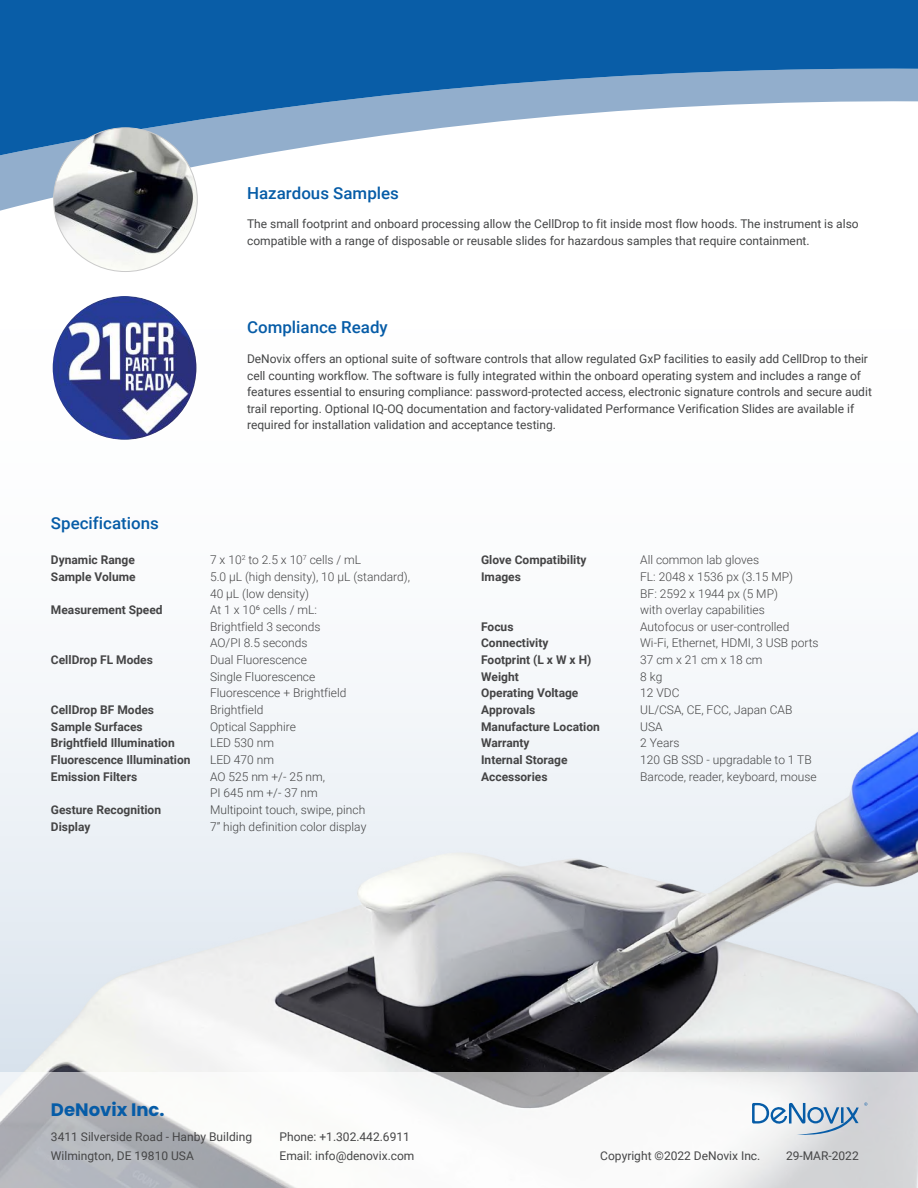
<style>
.page{position:relative;width:918px;height:1188px;background:#fff}
.page>*{position:absolute;margin:0;border:0;box-sizing:border-box;transform-origin:0 0}
.t1{font:700 18px "Poppins";color:#065ca7}
.t2{font:500 16.5px "Roboto";color:#065ca7}
.t3{font:12px/16.5px "Roboto";color:#444546}
.t4{font:300 12px/16.6px "Roboto";color:#444445}
.t5{font:700 12px "Roboto";color:#444445}
.t6{font:12px/18.9px "Roboto";color:#454546}
</style>
<div class="page">
<svg style="left:0;top:158px;width:241px;height:53px;fill:#92aecc"></svg>
<svg style="left:0;top:0;width:918px;height:158px;fill:#095da7"></svg>
<img style="left:0;top:695px;width:918px;height:377px">
<svg style="left:0;top:1072px;width:918px;height:116px"></svg>
<svg style="left:752px;top:1103px;width:115px;height:34px"></svg>
<img style="left:54px;top:128px;width:143px;height:144px;border-radius:72px">
<img style="left:53px;top:296px;width:143px;height:144px;border-radius:72px">
<h2 class="t2" style="left:247px;top:181px;width:153px">Hazardous Samples</h2>
<p class="t3" style="left:247px;top:215px;width:613px">The small footprint and onboard processing allow the CellDrop to fit inside most flow hoods. The instrument is also compatible with a range of disposable or reusable slides for hazardous samples that require containment.</p>
<h2 class="t2" style="left:247px;top:316px;width:142px">Compliance Ready</h2>
<h2 class="t2" style="left:51px;top:511px;width:109px">Specifications</h2>
<p class="t3" style="left:247px;top:350px;width:626px">DeNovix offers an optional suite of software controls that allow regulated GxP facilities to easily add CellDrop to their cell counting workflow. The software is fully integrated within the onboard operating system and includes a range of features essential to ensuring compliance: password-protected access, electronic signature controls and secure audit trail reporting. Optional IQ-OQ documentation and factory-validated Performance Verification Slides are available if required for installation validation and acceptance testing.</p>
<p class="t5" style="left:51px;top:552px;width:85px">Dynamic Range</p>
<p class="t4" style="left:210px;top:551px;width:153px">7 x 10<sup>2</sup> to 2.5 x 10<sup>7</sup> cells / mL</p>
<p class="t5" style="left:51px;top:568px;width:86px">Sample Volume</p>
<p class="t4" style="left:210px;top:568px;width:202px">5.0 µL (high density), 10 µL (standard),<br>40 µL (low density)</p>
<p class="t5" style="left:51px;top:602px;width:113px">Measurement Speed</p>
<p class="t4" style="left:210px;top:601px;width:112px">At 1 x 106 cells / mL:<br>Brightfield 3 seconds<br>AO/PI 8.5 seconds</p>
<p class="t5" style="left:51px;top:651px;width:103px">CellDrop FL Modes</p>
<p class="t4" style="left:210px;top:651px;width:138px">Dual Fluorescence<br>Single Fluorescence<br>Fluorescence + Brightfield</p>
<p class="t5" style="left:51px;top:701px;width:105px">CellDrop BF Modes</p>
<p class="t4" style="left:210px;top:701px;width:55px">Brightfield</p>
<p class="t5" style="left:51px;top:718px;width:93px">Sample Surfaces</p>
<p class="t4" style="left:210px;top:718px;width:87px">Optical Sapphire</p>
<p class="t5" style="left:51px;top:735px;width:125px">Brightfield Illumination</p>
<p class="t4" style="left:210px;top:734px;width:66px">LED 530 nm</p>
<p class="t5" style="left:51px;top:751px;width:141px">Fluorescence Illumination</p>
<p class="t4" style="left:210px;top:751px;width:66px">LED 470 nm</p>
<p class="t5" style="left:51px;top:768px;width:88px">Emission Filters</p>
<p class="t4" style="left:210px;top:768px;width:117px">AO 525 nm +/- 25 nm,<br>PI 645 nm +/- 37 nm</p>
<p class="t5" style="left:51px;top:801px;width:112px">Gesture Recognition</p>
<p class="t4" style="left:210px;top:801px;width:157px">Multipoint touch, swipe, pinch</p>
<p class="t5" style="left:51px;top:818px;width:41px">Display</p>
<p class="t4" style="left:210px;top:818px;width:158px">7” high definition color display</p>
<p class="t5" style="left:481px;top:552px;width:107px">Glove Compatibility</p>
<p class="t4" style="left:640px;top:551px;width:120px">All common lab gloves</p>
<p class="t5" style="left:481px;top:568px;width:41px">Images</p>
<p class="t4" style="left:640px;top:568px;width:154px">FL: 2048 x 1536 px (3.15 MP)<br>BF: 2592 x 1944 px (5 MP) with overlay capabilities</p>
<p class="t5" style="left:481px;top:618px;width:34px">Focus</p>
<p class="t4" style="left:640px;top:618px;width:151px">Autofocus or user-controlled</p>
<p class="t5" style="left:481px;top:635px;width:69px">Connectivity</p>
<p class="t4" style="left:640px;top:634px;width:180px">Wi-Fi, Ethernet, HDMI, 3 USB ports</p>
<p class="t5" style="left:481px;top:651px;width:112px">Footprint (L x W x H)</p>
<p class="t4" style="left:640px;top:651px;width:124px">37 cm x 21 cm x 18 cm</p>
<p class="t5" style="left:481px;top:668px;width:39px">Weight</p>
<p class="t4" style="left:640px;top:668px;width:24px">8 kg</p>
<p class="t5" style="left:481px;top:685px;width:99px">Operating Voltage</p>
<p class="t4" style="left:640px;top:684px;width:41px">12 VDC</p>
<p class="t5" style="left:481px;top:701px;width:56px">Approvals</p>
<p class="t4" style="left:640px;top:701px;width:154px">UL/CSA, CE, FCC, Japan CAB</p>
<p class="t5" style="left:481px;top:718px;width:120px">Manufacture Location</p>
<p class="t4" style="left:640px;top:718px;width:24px">USA</p>
<p class="t5" style="left:481px;top:735px;width:50px">Warranty</p>
<p class="t4" style="left:640px;top:734px;width:41px">2 Years</p>
<p class="t5" style="left:481px;top:751px;width:88px">Internal Storage</p>
<p class="t4" style="left:640px;top:751px;width:173px">120 GB SSD - upgradable to 1 TB</p>
<p class="t5" style="left:481px;top:768px;width:68px">Accessories</p>
<p class="t4" style="left:640px;top:768px;width:178px">Barcode, reader, keyboard, mouse</p>
<h1 class="t1" style="left:51px;top:1100px;width:115px">DeNovix Inc.</h1>
<p class="t6" style="left:51px;top:1127px;width:203px">3411 Silverside Road - Hanby Building<br>Wilmington, DE 19810 USA</p>
<p class="t6" style="left:280px;top:1127px;width:136px">Phone: +1.302.442.6911<br>Email: info@denovix.com</p>
<p class="t6" style="left:600px;top:1146px;width:162px">Copyright ©2022 DeNovix Inc.</p>
<p class="t6" style="left:786px;top:1146px;width:74px">29-MAR-2022</p>
</div>
